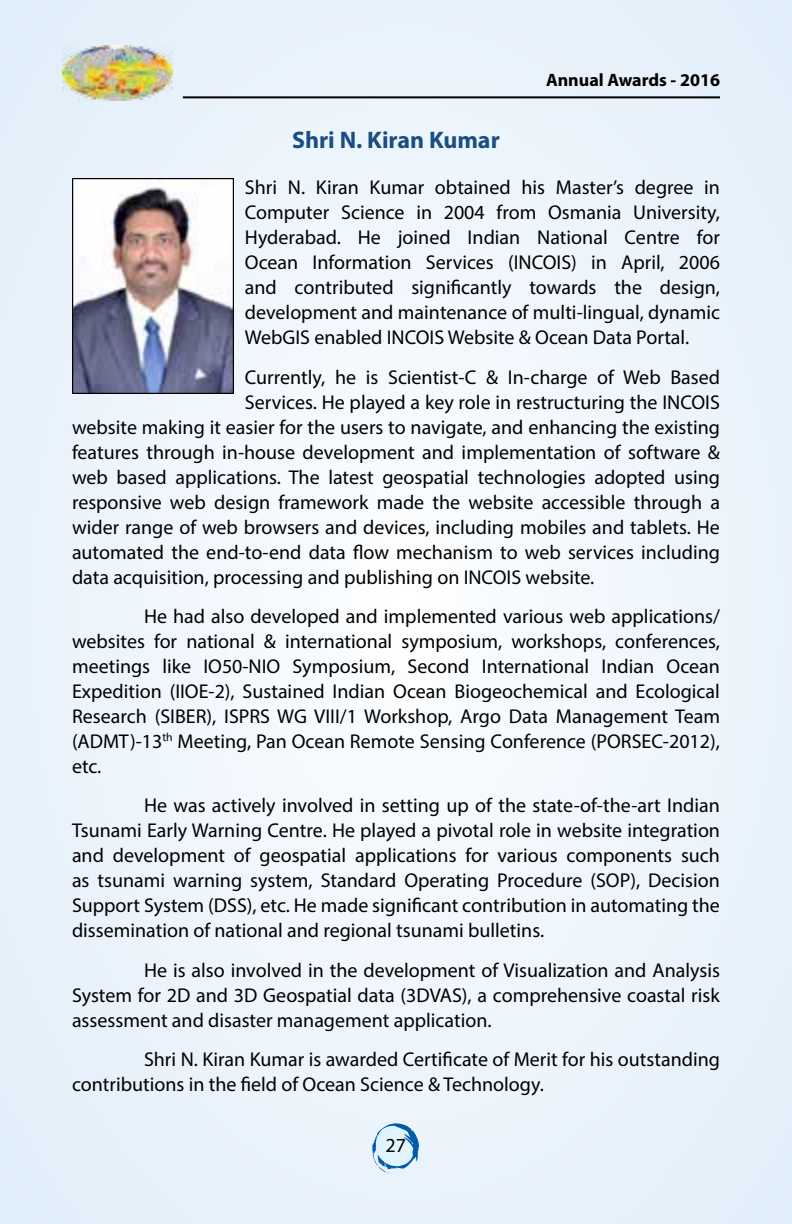
<style>
.page{position:relative;width:792px;height:1224px;background:#ecf4fc}
.page>*{position:absolute;margin:0;border:0;box-sizing:border-box;transform-origin:0 0}
.t1{font:700 24px "Myriad Pro";color:#184e83}
.t2{font:20px/25px "Myriad Pro";color:#000;text-align:justify}
.t3{font:700 18px "Myriad Pro";color:#000}
</style>
<div class="page">
<hr style="left:183px;top:96px;width:537px;height:2px;background:#000">
<svg style="left:372px;top:1123px;width:47px;height:50px"></svg>
<img style="left:62px;top:45px;width:110px;height:55px">
<img style="left:74px;top:180px;width:158px;height:212px">
<div style="left:72px;top:178px;width:162px;height:216px;border:1px solid #000"></div>
<p class="t3" style="left:546px;top:68px;width:175px">Annual Awards - 2016</p>
<p class="t1" style="left:292px;top:124px;width:209px">Shri N. Kiran Kumar</p>
<p class="t2" style="left:245px;top:175px;width:477px">Shri N. Kiran Kumar obtained his Master’s degree in Computer Science in 2004 from Osmania University, Hyderabad. He joined Indian National Centre for Ocean Information Services (INCOIS) in April, 2006 and contributed significantly towards the design, development and maintenance of multi-lingual, dynamic WebGIS enabled INCOIS Website &amp; Ocean Data Portal.</p>
<p class="t2" style="left:245px;top:364px;width:477px">Currently, he is Scientist-C &amp; In-charge of Web Based</p>
<p class="t2" style="left:245px;top:389px;width:477px">Services. He played a key role in restructuring the INCOIS</p>
<p class="t2" style="left:72px;top:414px;width:650px">website making it easier for the users to navigate, and enhancing the existing</p>
<p class="t2" style="left:72px;top:439px;width:649px">features through in-house development and implementation of software &amp;</p>
<p class="t2" style="left:72px;top:464px;width:649px">web based applications. The latest geospatial technologies adopted using</p>
<p class="t2" style="left:72px;top:489px;width:650px">responsive web design framework made the website accessible through a</p>
<p class="t2" style="left:72px;top:514px;width:649px">wider range of web browsers and devices, including mobiles and tablets. He</p>
<p class="t2" style="left:72px;top:539px;width:650px">automated the end-to-end data flow mechanism to web services including</p>
<p class="t2" style="left:72px;top:564px;width:524px">data acquisition, processing and publishing on INCOIS website.</p>
<p class="t2" style="left:72px;top:603px;width:650px;text-indent:72px">He had also developed and implemented various web applications/ websites for national &amp; international symposium, workshops, conferences, meetings like IO50-NIO Symposium, Second International Indian Ocean Expedition (IIOE-2), Sustained Indian Ocean Biogeochemical and Ecological Research (SIBER), ISPRS WG VIII/1 Workshop, Argo Data Management Team (ADMT)-13<sup>th</sup> Meeting, Pan Ocean Remote Sensing Conference (PORSEC-2012), etc.</p>
<p class="t2" style="left:72px;top:793px;width:650px;text-indent:72px">He was actively involved in setting up of the state-of-the-art Indian Tsunami Early Warning Centre. He played a pivotal role in website integration and development of geospatial applications for various components such as tsunami warning system, Standard Operating Procedure (SOP), Decision Support System (DSS), etc. He made significant contribution in automating the dissemination of national and regional tsunami bulletins.</p>
<p class="t2" style="left:72px;top:957px;width:649px;text-indent:72px">He is also involved in the development of Visualization and Analysis System for 2D and 3D Geospatial data (3DVAS), a comprehensive coastal risk assessment and disaster management application.</p>
<p class="t2" style="left:72px;top:1047px;width:650px;text-indent:72px">Shri N. Kiran Kumar is awarded Certificate of Merit for his outstanding contributions in the field of Ocean Science &amp; Technology.</p>
<p class="t2" style="left:386px;top:1133px;width:22px">27</p>
</div>
